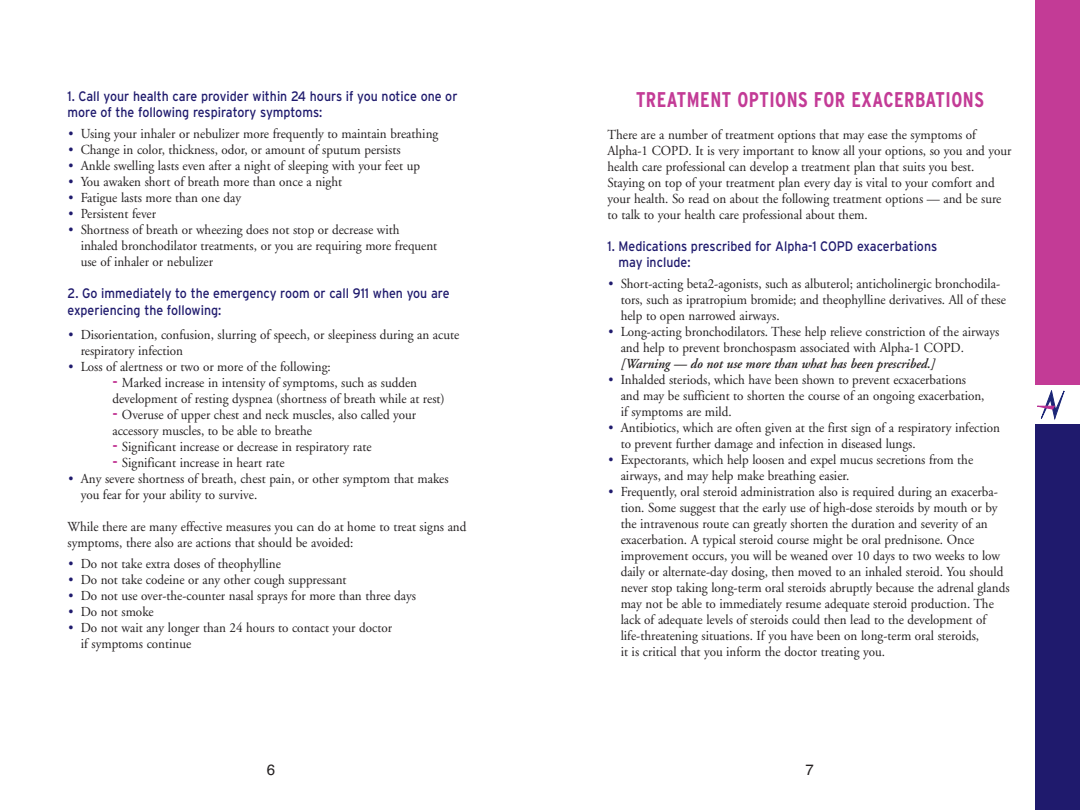
<style>
.page{position:relative;width:1080px;height:810px;background:#fff}
.page>*{position:absolute;margin:0;border:0;box-sizing:border-box;transform-origin:0 0}
.t1{font:700 condensed 21.25px "Interstate";letter-spacing:.025em;color:#c33b96;scale:.95 1}
.t2{font:15px "Helvetica";color:#231f20}
.t3{font:13.75px/16px "Adobe Garamond";color:#231f20;scale:.95 1}
.t4{font:13.75px/16.2px "Interstate";color:#1f1a6d;scale:.9 1}
.t5{font:italic 600 13.75px "Adobe Garamond";color:#231f20;scale:.95 1}
.s1{color:#1f1a6d}
.s2{font-family:"Interstate";font-weight:700;color:#c33b96}
</style>
<div class="page">
<div style="left:1035px;top:0;width:45px;height:385px;background:#c33b96"></div>
<div style="left:1035px;top:425px;width:45px;height:385px;background:#1f1a6d"></div>
<svg style="left:1037px;top:390px;width:28px;height:30px"></svg>
<p class="t4" style="left:68px;top:88px;width:435px">1. Call your health care provider within 24 hours if you notice one or more of the following respiratory symptoms:</p>
<p class="t3" style="left:68px;top:127px;width:391px"><span class="s1">•</span> Using your inhaler or nebulizer more frequently to maintain breathing</p>
<p class="t3" style="left:68px;top:143px;width:351px"><span class="s1">•</span> Change in color, thickness, odor, or amount of sputum persists</p>
<p class="t3" style="left:68px;top:159px;width:372px"><span class="s1">•</span> Ankle swelling lasts even after a night of sleeping with your feet up</p>
<p class="t3" style="left:68px;top:175px;width:290px"><span class="s1">•</span> You awaken short of breath more than once a night</p>
<p class="t3" style="left:68px;top:191px;width:183px"><span class="s1">•</span> Fatigue lasts more than one day</p>
<p class="t3" style="left:68px;top:207px;width:94px"><span class="s1">•</span> Persistent fever</p>
<p class="t3" style="left:81px;top:223px;width:377px;text-indent:-12px"><span class="s1">•</span> Shortness of breath or wheezing does not stop or decrease with inhaled bronchodilator treatments, or you are requiring more frequent use of inhaler or nebulizer</p>
<p class="t4" style="left:68px;top:286px;width:426px">2. Go immediately to the emergency room or call 911 when you are experiencing the following:</p>
<p class="t3" style="left:81px;top:328px;width:400px;text-indent:-12px"><span class="s1">•</span> Disorientation, confusion, slurring of speech, or sleepiness during an acute respiratory infection</p>
<p class="t3" style="left:68px;top:360px;width:278px"><span class="s1">•</span> Loss of alertness or two or more of the following:</p>
<p class="t3" style="left:113px;top:376px;width:351px"><span class="s2">-</span> Marked increase in intensity of symptoms, such as sudden development of resting dyspnea (shortness of breath while at rest)</p>
<p class="t3" style="left:113px;top:408px;width:321px"><span class="s2">-</span> Overuse of upper chest and neck muscles, also called your accessory muscles, to be able to breathe</p>
<p class="t3" style="left:113px;top:440px;width:274px"><span class="s2">-</span> Significant increase or decrease in respiratory rate</p>
<p class="t3" style="left:113px;top:456px;width:183px"><span class="s2">-</span> Significant increase in heart rate</p>
<p class="t3" style="left:81px;top:472px;width:389px;text-indent:-12px"><span class="s1">•</span> Any severe shortness of breath, chest pain, or other symptom that makes you fear for your ability to survive.</p>
<p class="t3" style="left:67px;top:520px;width:421px">While there are many effective measures you can do at home to treat signs and symptoms, there also are actions that should be avoided:</p>
<p class="t3" style="left:68px;top:557px;width:225px"><span class="s1">•</span> Do not take extra doses of theophylline</p>
<p class="t3" style="left:68px;top:573px;width:294px"><span class="s1">•</span> Do not take codeine or any other cough suppressant</p>
<p class="t3" style="left:68px;top:589px;width:367px"><span class="s1">•</span> Do not use over-the-counter nasal sprays for more than three days</p>
<p class="t3" style="left:68px;top:605px;width:91px"><span class="s1">•</span> Do not smoke</p>
<p class="t3" style="left:81px;top:621px;width:329px;text-indent:-12px"><span class="s1">•</span> Do not wait any longer than 24 hours to contact your doctor if symptoms continue</p>
<h1 class="t1" style="left:636px;top:87px;width:368px">TREATMENT OPTIONS FOR EXACERBATIONS</h1>
<p class="t3" style="left:607px;top:128px;width:427px">There are a number of treatment options that may ease the symptoms of Alpha-1 COPD. It is very important to know all your options, so you and your health care professional can develop a treatment plan that suits you best.<br>Staying on top of your treatment plan every day is vital to your comfort and your health. So read on about the following treatment options — and be sure to talk to your health care professional about them.</p>
<p class="t4" style="left:619px;top:238px;width:356px;text-indent:-11px">1. Medications prescribed for Alpha-1 COPD exacerbations may include:</p>
<p class="t3" style="left:621px;top:277px;width:407px;text-indent:-12px"><span class="s1">•</span> Short-acting beta2-agonists, such as albuterol; anticholinergic bronchodila&shy;tors, such as ipratropium bromide; and theophylline derivatives. All of these help to open narrowed airways.</p>
<p class="t3" style="left:621px;top:325px;width:400px;text-indent:-12px"><span class="s1">•</span> Long-acting bronchodilators. These help relieve constriction of the airways and help to prevent bronchospasm associated with Alpha-1 COPD.</p>
<p class="t5" style="left:621px;top:359px;width:332px">[Warning — do not use more than what has been prescribed.]</p>
<p class="t3" style="left:621px;top:373px;width:385px;text-indent:-12px"><span class="s1">•</span> Inhalded steriods, which have been shown to prevent ecxacerbations and may be sufficient to shorten the course of an ongoing exacerbation, if symptoms are mild.</p>
<p class="t3" style="left:621px;top:421px;width:401px;text-indent:-12px"><span class="s1">•</span> Antibiotics, which are often given at the first sign of a respiratory infection to prevent further damage and infection in diseased lungs.</p>
<p class="t3" style="left:621px;top:453px;width:373px;text-indent:-12px"><span class="s1">•</span> Expectorants, which help loosen and expel mucus secretions from the airways, and may help make breathing easier.</p>
<p class="t3" style="left:621px;top:485px;width:411px;text-indent:-12px"><span class="s1">•</span> Frequently, oral steroid administration also is required during an exacerba&shy;tion. Some suggest that the early use of high-dose steroids by mouth or by the intravenous route can greatly shorten the duration and severity of an exacerbation. A typical steroid course might be oral prednisone. Once improvement occurs, you will be weaned over 10 days to two weeks to low daily or alternate-day dosing, then moved to an inhaled steroid. You should never stop taking long-term oral steroids abruptly because the adrenal glands may not be able to immediately resume adequate steroid production. The lack of adequate levels of steroids could then lead to the development of life-threatening situations. If you have been on long-term oral steroids,<br>it is critical that you inform the doctor treating you.</p>
<p class="t2" style="left:267px;top:761px;width:10px">6</p>
<p class="t2" style="left:805px;top:761px;width:10px">7</p>
</div>
